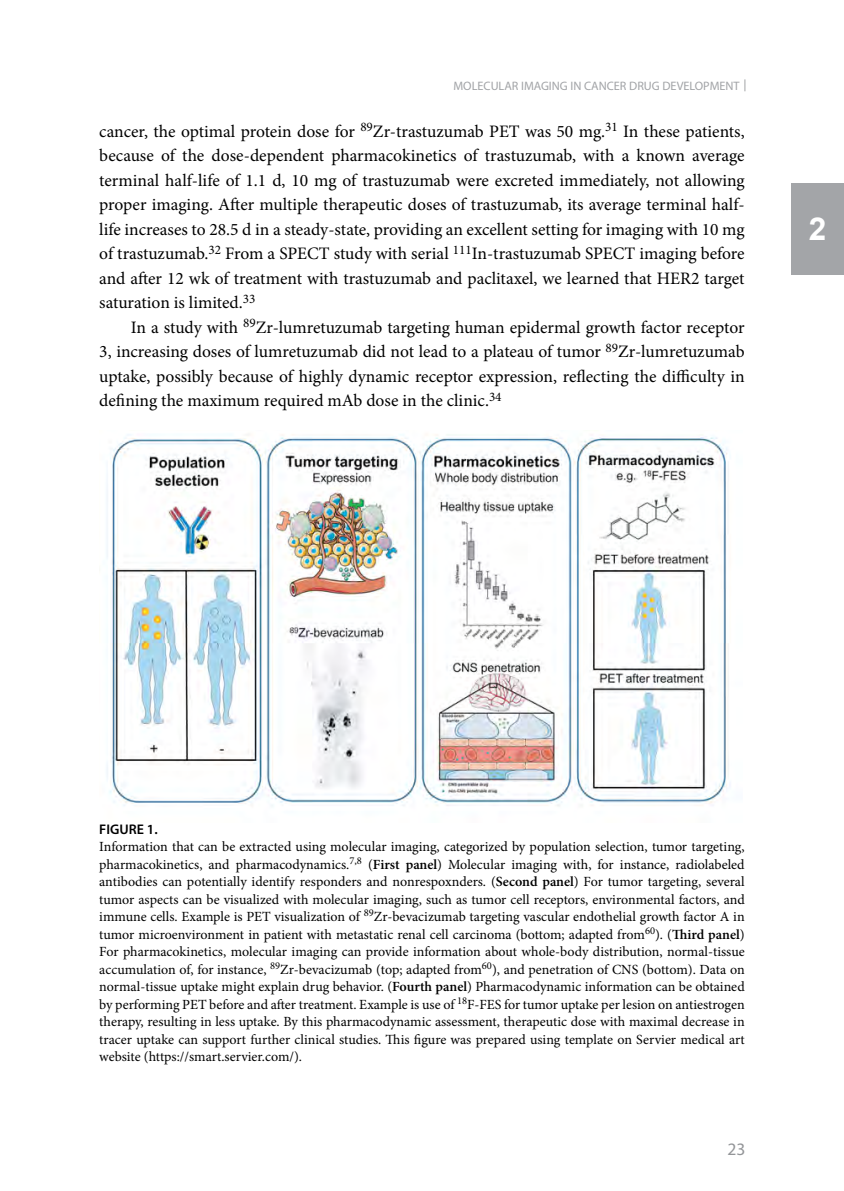
<style>
.page{position:relative;width:844px;height:1191px;background:#fff}
.page>*{position:absolute;margin:0;border:0;box-sizing:border-box;transform-origin:0 0}
.t1{font:700 31.5px "Arial";color:#fff}
.Normale_paragraaf{font:17.5px/24.5px "Minion Pro";color:#000;text-align:justify}
.t2{font:17.5px "Myriad Pro";color:#939598}
.Legenda_figuren_en_t{font:14px/17.5px "Minion Pro";color:#000;text-align:justify}
.Legenda_figuren_en_t-2{font:600 14px "Myriad Pro";color:#000}
.t3{font:12.25px "Myriad Pro";color:#a2a4a7}
.s1{font-weight:600}
</style>
<div class="page">
<div style="left:790px;top:183px;width:53px;height:92px;background:#a3a5a8"></div>
<svg style="left:744px;top:79px;width:1px;height:12px"></svg>
<img style="left:106px;top:434px;width:623px;height:373px">
<p class="t3" style="left:453px;top:78px;width:288px">MOLECULAR IMAGING IN CANCER DRUG DEVELOPMENT</p>
<p class="Normale_paragraaf" style="left:99px;top:119px;width:646px">cancer, the optimal protein dose for <sup>89</sup>Zr-trastuzumab PET was 50 mg.<sup>31</sup> In these patients, because of the dose-dependent pharmacokinetics of trastuzumab, with a known average terminal half-life of 1.1 d, 10 mg of trastuzumab were excreted immediately, not allowing proper imaging. After multiple therapeutic doses of trastuzumab, its average terminal half&shy;life increases to 28.5 d in a steady-state, providing an excellent setting for imaging with 10 mg of trastuzumab.<sup>32</sup> From a SPECT study with serial <sup>111</sup>In-trastuzumab SPECT imaging before and after 12 wk of treatment with trastuzumab and paclitaxel, we learned that HER2 target saturation is limited.<sup>33</sup></p>
<p class="Normale_paragraaf" style="left:99px;top:315px;width:646px;text-indent:31px">In a study with <sup>89</sup>Zr-lumretuzumab targeting human epidermal growth factor receptor 3, increasing doses of lumretuzumab did not lead to a plateau of tumor <sup>89</sup>Zr-lumretuzumab uptake, possibly because of highly dynamic receptor expression, reflecting the difficulty in defining the maximum required mAb dose in the clinic.<sup>34</sup></p>
<h1 class="t1" style="left:808px;top:207px;width:19px">2</h1>
<p class="Legenda_figuren_en_t-2" style="left:99px;top:820px;width:60px">FIGURE 1.</p>
<p class="Legenda_figuren_en_t" style="left:99px;top:838px;width:646px">Information that can be extracted using molecular imaging, categorized by population selection, tumor targeting, pharmacokinetics, and pharmacodynamics.<sup>7,8</sup> (<span class="s1">First panel</span>) Molecular imaging with, for instance, radiolabeled antibodies can potentially identify responders and nonrespoxnders. (<span class="s1">Second panel</span>) For tumor targeting, several tumor aspects can be visualized with molecular imaging, such as tumor cell receptors, environmental factors, and immune cells. Example is PET visualization of <sup>89</sup>Zr-bevacizumab targeting vascular endothelial growth factor A in tumor microenvironment in patient with metastatic renal cell carcinoma (bottom; adapted from<sup>60</sup>). (<span class="s1">Third panel</span>)<br>For pharmacokinetics, molecular imaging can provide information about whole-body distribution, normal-tissue accumulation of, for instance, <sup>89</sup>Zr-bevacizumab (top; adapted from<sup>60</sup>), and penetration of CNS (bottom). Data on normal-tissue uptake might explain drug behavior. (<span class="s1">Fourth panel</span>) Pharmacodynamic information can be obtained by performing PET before and after treatment. Example is use of <sup>18</sup>F-FES for tumor uptake per lesion on antiestrogen therapy, resulting in less uptake. By this pharmacodynamic assessment, therapeutic dose with maximal decrease in tracer uptake can support further clinical studies. This figure was prepared using template on Servier medical art website (https://smart.servier.com/).</p>
<p class="t2" style="left:727px;top:1138px;width:19px">23</p>
</div>
